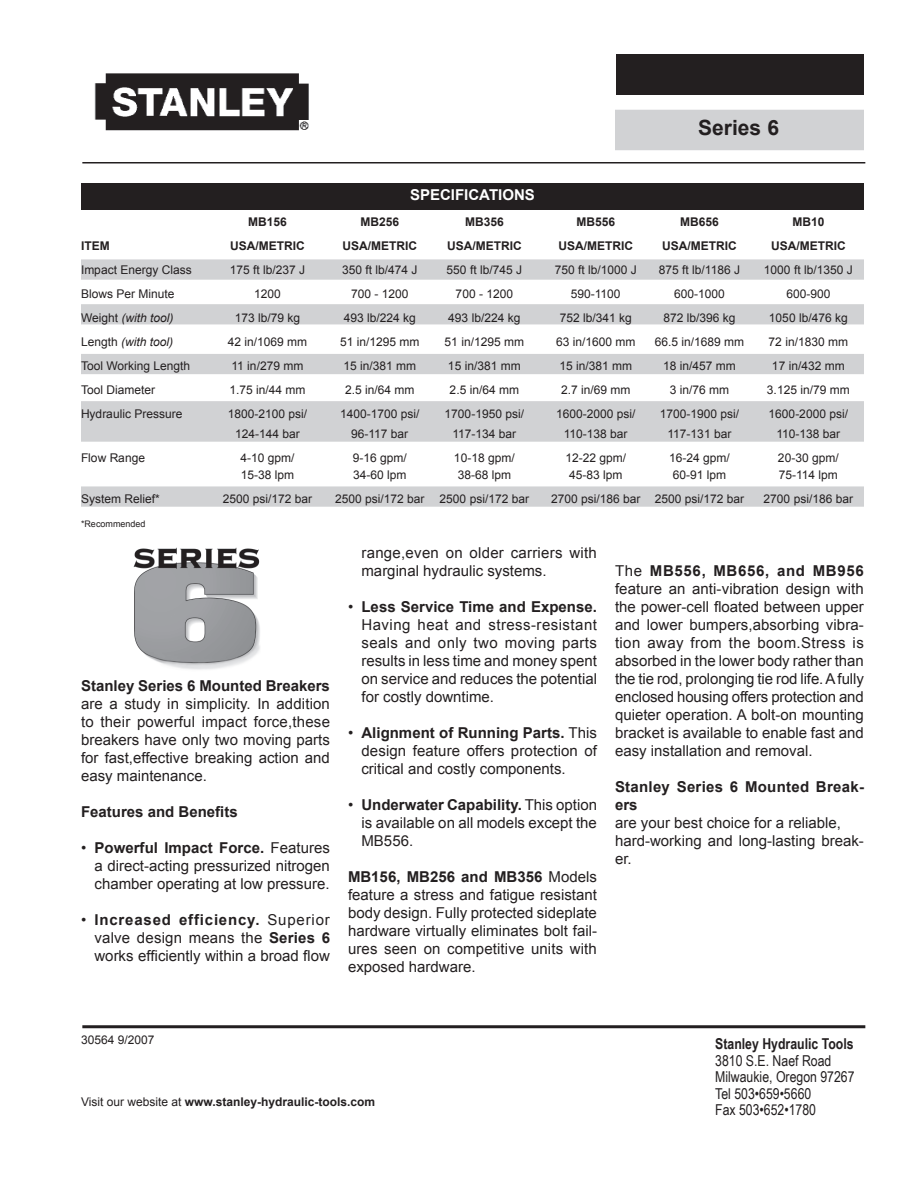
<style>
.page{position:relative;width:918px;height:1188px;background:#fff}
.page>*{position:absolute;margin:0;border:0;box-sizing:border-box;transform-origin:0 0}
.t1{font:700 21px "Arial";color:#231f20}
.t2{font:15px/18px "Arial";color:#231f20;text-align:justify}
.t3{font:15px/16.5px "Arial Narrow";color:#231f20}
.t4{font:15px/18px "Arial";letter-spacing:.02em;color:#231f20}
.t5{font:700 15px "Arial";color:#231f20}
.t6{font:700 15px/18px "Arial";letter-spacing:.02em;color:#231f20}
.t7{font:700 15px "Arial Narrow";color:#231f20}
.t8{font:700 15px "Arial";color:#fff}
.t9{font:12px "Arial";color:#231f20}
.t10{font:700 12px "Arial";color:#231f20}
.t11{font:italic 12px "Arial";color:#231f20}
.t12{font:9px "Arial";color:#231f20}
.s1{font-style:normal}
.s2{font-weight:700}
.s3{font-weight:400}
</style>
<div class="page">
<div style="left:81px;top:486px;width:783px;height:21px;background:#d1d2d4;border:2px solid #d1d2d4"></div>
<div style="left:81px;top:401px;width:783px;height:41px;background:#d1d2d4;border:2px solid #d1d2d4"></div>
<div style="left:81px;top:354px;width:783px;height:20px;background:#d1d2d4"></div>
<div style="left:81px;top:304px;width:783px;height:20px;background:#d1d2d4"></div>
<div style="left:81px;top:259px;width:783px;height:21px;background:#d1d2d4;border:2px solid #d1d2d4"></div>
<hr style="left:82px;top:1025px;width:783px;height:3px;background:#231f20">
<hr style="left:82px;top:162px;width:783px;height:2px;background:#231f20">
<div style="left:616px;top:54px;width:248px;height:40px;background:#231f20"></div>
<div style="left:81px;top:183px;width:783px;height:27px;background:#231f20"></div>
<div style="left:615px;top:110px;width:249px;height:40px;background:#d1d2d4"></div>
<img style="left:94px;top:74px;width:215px;height:57px">
<img style="left:133px;top:548px;width:127px;height:122px">
<p class="t8" style="left:410px;top:184px;width:126px">SPECIFICATIONS</p>
<h1 class="t1" style="left:698px;top:114px;width:83px">Series 6</h1>
<p class="t10" style="left:248px;top:214px;width:40px">MB156</p>
<p class="t10" style="left:360px;top:214px;width:40px">MB256</p>
<p class="t10" style="left:465px;top:214px;width:40px">MB356</p>
<p class="t10" style="left:576px;top:214px;width:40px">MB556</p>
<p class="t10" style="left:680px;top:214px;width:40px">MB656</p>
<p class="t10" style="left:792px;top:214px;width:34px">MB10</p>
<p class="t10" style="left:81px;top:238px;width:30px">ITEM</p>
<p class="t10" style="left:230px;top:238px;width:76px">USA/METRIC</p>
<p class="t10" style="left:342px;top:238px;width:76px">USA/METRIC</p>
<p class="t10" style="left:447px;top:238px;width:76px">USA/METRIC</p>
<p class="t10" style="left:558px;top:238px;width:76px">USA/METRIC</p>
<p class="t10" style="left:662px;top:238px;width:76px">USA/METRIC</p>
<p class="t10" style="left:771px;top:238px;width:76px">USA/METRIC</p>
<p class="t9" style="left:81px;top:262px;width:112px">Impact Energy Class</p>
<p class="t9" style="left:230px;top:262px;width:77px">175 ft lb/237 J</p>
<p class="t9" style="left:342px;top:262px;width:77px">350 ft lb/474 J</p>
<p class="t9" style="left:447px;top:262px;width:77px">550 ft lb/745 J</p>
<p class="t9" style="left:555px;top:262px;width:84px">750 ft lb/1000 J</p>
<p class="t9" style="left:659px;top:262px;width:83px">875 ft lb/1186 J</p>
<p class="t9" style="left:764px;top:262px;width:90px">1000 ft lb/1350 J</p>
<p class="t9" style="left:81px;top:286px;width:95px">Blows Per Minute</p>
<p class="t9" style="left:254px;top:286px;width:28px">1200</p>
<p class="t9" style="left:351px;top:286px;width:59px">700 - 1200</p>
<p class="t9" style="left:456px;top:286px;width:59px">700 - 1200</p>
<p class="t9" style="left:571px;top:286px;width:51px">590-1100</p>
<p class="t9" style="left:674px;top:286px;width:52px">600-1000</p>
<p class="t9" style="left:786px;top:286px;width:46px">600-900</p>
<p class="t11" style="left:81px;top:310px;width:94px"><span class="s1">Weight</span> (with tool)</p>
<p class="t9" style="left:235px;top:310px;width:67px">173 lb/79 kg</p>
<p class="t9" style="left:344px;top:310px;width:74px">493 lb/224 kg</p>
<p class="t9" style="left:448px;top:310px;width:74px">493 lb/224 kg</p>
<p class="t9" style="left:560px;top:310px;width:74px">752 lb/341 kg</p>
<p class="t9" style="left:663px;top:310px;width:74px">872 lb/396 kg</p>
<p class="t9" style="left:769px;top:310px;width:80px">1050 lb/476 kg</p>
<p class="t11" style="left:81px;top:334px;width:94px"><span class="s1">Length</span> (with tool)</p>
<p class="t9" style="left:228px;top:334px;width:81px">42 in/1069 mm</p>
<p class="t9" style="left:340px;top:334px;width:81px">51 in/1295 mm</p>
<p class="t9" style="left:445px;top:334px;width:81px">51 in/1295 mm</p>
<p class="t9" style="left:556px;top:334px;width:81px">63 in/1600 mm</p>
<p class="t9" style="left:655px;top:334px;width:91px">66.5 in/1689 mm</p>
<p class="t9" style="left:769px;top:334px;width:81px">72 in/1830 mm</p>
<p class="t9" style="left:81px;top:358px;width:111px">Tool Working Length</p>
<p class="t9" style="left:232px;top:358px;width:73px">11 in/279 mm</p>
<p class="t9" style="left:343px;top:358px;width:74px">15 in/381 mm</p>
<p class="t9" style="left:448px;top:358px;width:74px">15 in/381 mm</p>
<p class="t9" style="left:559px;top:358px;width:74px">15 in/381 mm</p>
<p class="t9" style="left:663px;top:358px;width:74px">18 in/457 mm</p>
<p class="t9" style="left:772px;top:358px;width:74px">17 in/432 mm</p>
<p class="t9" style="left:81px;top:382px;width:76px">Tool Diameter</p>
<p class="t9" style="left:229px;top:382px;width:78px">1.75 in/44 mm</p>
<p class="t9" style="left:345px;top:382px;width:71px">2.5 in/64 mm</p>
<p class="t9" style="left:450px;top:382px;width:71px">2.5 in/64 mm</p>
<p class="t9" style="left:561px;top:382px;width:71px">2.7 in/69 mm</p>
<p class="t9" style="left:670px;top:382px;width:61px">3 in/76 mm</p>
<p class="t9" style="left:767px;top:382px;width:84px">3.125 in/79 mm</p>
<p class="t9" style="left:81px;top:406px;width:103px">Hydraulic Pressure</p>
<p class="t9" style="left:228px;top:406px;width:81px">1800-2100 psi/</p>
<p class="t9" style="left:340px;top:406px;width:81px">1400-1700 psi/</p>
<p class="t9" style="left:445px;top:406px;width:81px">1700-1950 psi/</p>
<p class="t9" style="left:556px;top:406px;width:81px">1600-2000 psi/</p>
<p class="t9" style="left:660px;top:406px;width:81px">1700-1900 psi/</p>
<p class="t9" style="left:769px;top:406px;width:81px">1600-2000 psi/</p>
<p class="t9" style="left:235px;top:426px;width:66px">124-144 bar</p>
<p class="t9" style="left:351px;top:426px;width:59px">96-117 bar</p>
<p class="t9" style="left:452px;top:426px;width:65px">117-134 bar</p>
<p class="t9" style="left:564px;top:426px;width:65px">110-138 bar</p>
<p class="t9" style="left:668px;top:426px;width:65px">117-131 bar</p>
<p class="t9" style="left:776px;top:426px;width:65px">110-138 bar</p>
<p class="t9" style="left:81px;top:450px;width:66px">Flow Range</p>
<p class="t9" style="left:240px;top:450px;width:56px">4-10 gpm/</p>
<p class="t9" style="left:353px;top:450px;width:56px">9-16 gpm/</p>
<p class="t9" style="left:454px;top:450px;width:62px">10-18 gpm/</p>
<p class="t9" style="left:565px;top:450px;width:62px">12-22 gpm/</p>
<p class="t9" style="left:669px;top:450px;width:62px">16-24 gpm/</p>
<p class="t9" style="left:778px;top:450px;width:62px">20-30 gpm/</p>
<p class="t9" style="left:241px;top:467px;width:55px">15-38 lpm</p>
<p class="t9" style="left:353px;top:467px;width:55px">34-60 lpm</p>
<p class="t9" style="left:458px;top:467px;width:55px">38-68 lpm</p>
<p class="t9" style="left:569px;top:467px;width:55px">45-83 lpm</p>
<p class="t9" style="left:673px;top:467px;width:55px">60-91 lpm</p>
<p class="t9" style="left:779px;top:467px;width:61px">75-114 lpm</p>
<p class="t9" style="left:81px;top:491px;width:80px">System Relief*</p>
<p class="t9" style="left:223px;top:491px;width:91px">2500 psi/172 bar</p>
<p class="t9" style="left:335px;top:491px;width:91px">2500 psi/172 bar</p>
<p class="t9" style="left:440px;top:491px;width:91px">2500 psi/172 bar</p>
<p class="t9" style="left:551px;top:491px;width:195px">2700 psi/186 bar 2500 psi/172 bar</p>
<p class="t9" style="left:764px;top:491px;width:91px">2700 psi/186 bar</p>
<p class="t12" style="left:81px;top:518px;width:66px">*Recommended</p>
<p class="t5" style="left:81px;top:676px;width:250px">Stanley Series 6 Mounted Breakers</p>
<p class="t2" style="left:81px;top:695px;width:251px">are a study in simplicity. In addition to their powerful impact force,these breakers have only two moving parts for fast,effective breaking action and easy maintenance.</p>
<p class="t5" style="left:81px;top:802px;width:158px">Features and Benefits</p>
<p class="t2" style="left:94px;top:839px;width:237px;text-indent:-14px">• <span class="s2">Powerful Impact Force.</span> Features a direct-acting pressurized nitrogen chamber operating at low pressure.</p>
<p class="t2" style="left:94px;top:911px;width:237px;text-indent:-13px">• <span class="s2">Increased efficiency.</span> Superior valve design means the <span class="s2">Series 6 </span>works efficiently within a broad flow</p>
<p class="t4" style="left:361px;top:544px;width:237px">range,even on older carriers with marginal hydraulic systems.</p>
<p class="t2" style="left:361px;top:598px;width:237px;text-indent:-13px">• <span class="s2">Less Service Time and Expense.<br></span>Having heat and stress-resistant seals and only two moving parts results in less time and money spent on service and reduces the potential for costly downtime.</p>
<p class="t2" style="left:361px;top:724px;width:237px;text-indent:-13px">• <span class="s2">Alignment of Running Parts.</span> This design feature offers protection of critical and costly components.</p>
<p class="t2" style="left:361px;top:796px;width:237px;text-indent:-13px">• <span class="s2">Underwater Capability.</span> This option is available on all models except the MB556.</p>
<p class="t2" style="left:348px;top:868px;width:250px"><span class="s2">MB156, MB256 and MB356</span> Models feature a stress and fatigue resistant body design. Fully protected sideplate hardware virtually eliminates bolt fail&shy;ures seen on competitive units with exposed hardware.</p>
<p class="t2" style="left:615px;top:562px;width:250px">The <span class="s2">MB556, MB656, and MB956 </span>feature an anti-vibration design with the power-cell floated between upper and lower bumpers,absorbing vibra&shy;tion away from the boom.Stress is absorbed in the lower body rather than the tie rod, prolonging tie rod life. A fully enclosed housing offers protection and quieter operation. A bolt-on mounting bracket is available to enable fast and easy installation and removal.</p>
<p class="t6" style="left:615px;top:779px;width:251px">Stanley Series 6 Mounted Break&shy;ers</p>
<p class="t2" style="left:615px;top:814px;width:250px;text-align:left">are your best choice for a reliable, hard-working and long-lasting break&shy;er.</p>
<p class="t9" style="left:81px;top:1032px;width:75px">30564 9/2007</p>
<p class="t7" style="left:715px;top:1033px;width:140px">Stanley Hydraulic Tools</p>
<p class="t3" style="left:715px;top:1052px;width:141px">3810 S.E. Naef Road<br>Milwaukie, Oregon 97267<br>Tel 503•659•5660<br>Fax 503•652•1780</p>
<p class="t10" style="left:81px;top:1094px;width:296px"><span class="s3">Visit our website at</span> www.stanley-hydraulic-tools.com</p>
</div>
